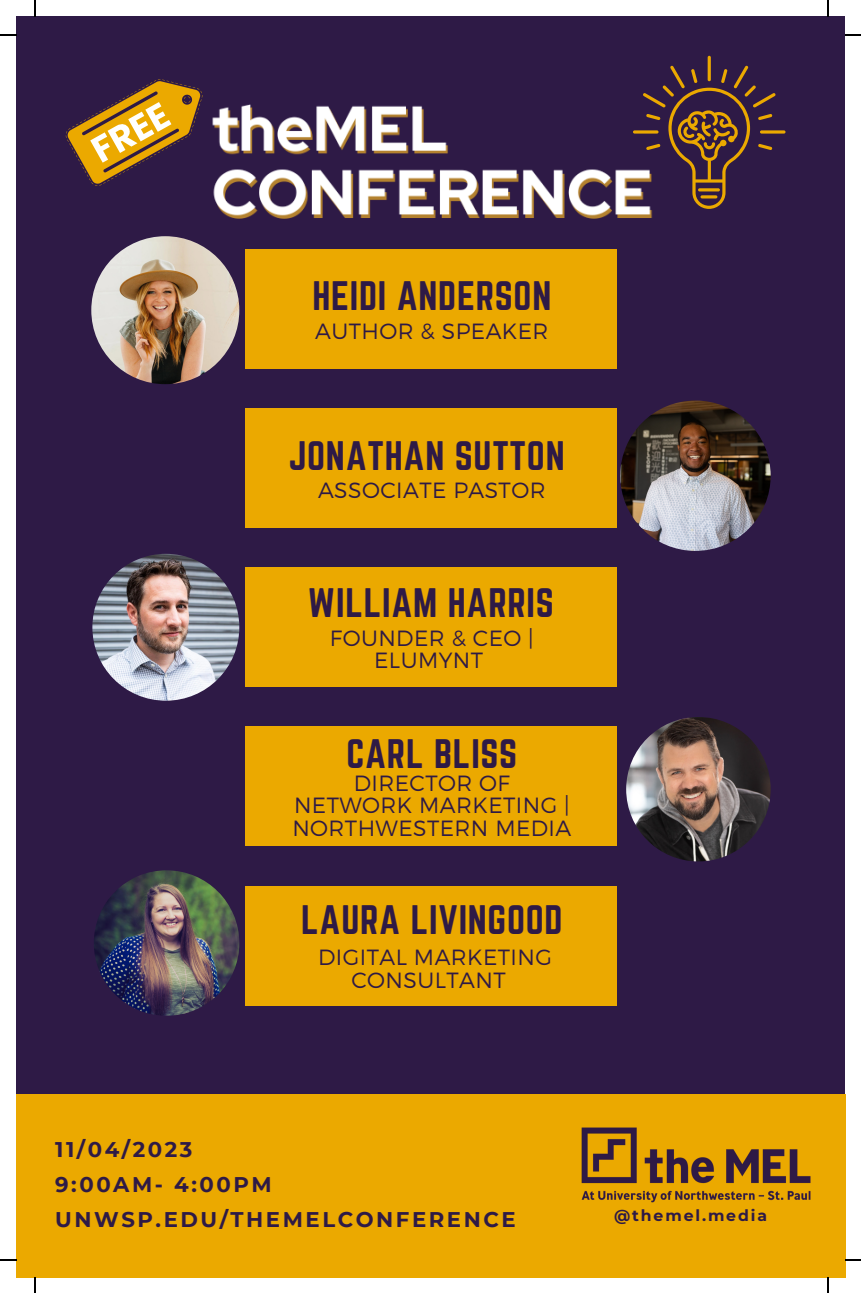
<style>
.page{position:relative;width:861px;height:1293px;background:#fff}
.page>*{position:absolute;margin:0;border:0;box-sizing:border-box;transform-origin:0 0}
.t1{font:36px "Norwester";letter-spacing:.02em;color:#2e1a46}
.t2{font:300 22px/22.4px "Montserrat";letter-spacing:.02em;color:#2e1a46;text-align:center}
.t3{font:700 21.2px "Montserrat";letter-spacing:.12em;color:#2e1a46}
.t4{font:700 15.6px "Montserrat";letter-spacing:.12em;color:#2e1a46}
</style>
<div class="page">
<div style="left:16px;top:16px;width:828px;height:1260px;background:#2e1a46"></div>
<div style="left:16px;top:1094px;width:828px;height:182px;background:#eba900"></div>
<img style="left:202px;top:95px;width:451px;height:124px">
<svg style="left:66px;top:79px;width:136px;height:107px"></svg>
<svg style="left:632px;top:56px;width:153px;height:153px"></svg>
<img style="left:581px;top:1127px;width:230px;height:76px">
<div style="left:246px;top:885px;width:370px;height:120px;background:#eba900"></div>
<div style="left:246px;top:726px;width:370px;height:120px;background:#eba900"></div>
<div style="left:246px;top:567px;width:370px;height:120px;background:#eba900"></div>
<div style="left:246px;top:408px;width:370px;height:120px;background:#eba900"></div>
<div style="left:246px;top:249px;width:370px;height:120px;background:#eba900"></div>
<img style="left:94px;top:870px;width:145px;height:145px;border-radius:50%">
<img style="left:625px;top:716px;width:145px;height:145px;border-radius:50%">
<img style="left:92px;top:553px;width:147px;height:147px;border-radius:50%">
<img style="left:620px;top:400px;width:150px;height:150px;border-radius:50%">
<img style="left:91px;top:236px;width:148px;height:148px;border-radius:50%">
<svg style="left:34px;top:0;width:2px;height:16px"></svg>
<svg style="left:0;top:34px;width:16px;height:2px"></svg>
<svg style="left:827px;top:0;width:1px;height:16px"></svg>
<svg style="left:844px;top:34px;width:16px;height:2px"></svg>
<svg style="left:34px;top:1276px;width:2px;height:16px"></svg>
<svg style="left:0;top:1259px;width:16px;height:1px"></svg>
<svg style="left:826px;top:1276px;width:2px;height:16px"></svg>
<svg style="left:844px;top:1258px;width:16px;height:2px"></svg>
<p class="t1" style="left:312px;top:274px;width:240px">HEIDI ANDERSON</p>
<p class="t2" style="left:315px;top:318px;width:234px">AUTHOR &amp; SPEAKER</p>
<p class="t1" style="left:288px;top:433px;width:277px">JONATHAN SUTTON</p>
<p class="t2" style="left:318px;top:477px;width:229px">ASSOCIATE PASTOR</p>
<p class="t1" style="left:308px;top:581px;width:247px">WILLIAM HARRIS</p>
<p class="t2" style="left:329px;top:625px;width:205px">FOUNDER &amp; CEO |</p>
<p class="t2" style="left:374px;top:648px;width:110px">ELUMYNT</p>
<p class="t1" style="left:346px;top:732px;width:172px">CARL BLISS</p>
<p class="t2" style="left:294px;top:770px;width:277px">DIRECTOR OF<br>NETWORK MARKETING |</p>
<p class="t2" style="left:292px;top:815px;width:280px">NORTHWESTERN MEDIA</p>
<p class="t1" style="left:301px;top:898px;width:263px">LAURA LIVINGOOD</p>
<p class="t2" style="left:318px;top:945px;width:235px">DIGITAL MARKETING<br>CONSULTANT</p>
<p class="t3" style="left:55px;top:1136px;width:139px">11/04/2023</p>
<p class="t3" style="left:55px;top:1170px;width:218px">9:00AM- 4:00PM</p>
<p class="t3" style="left:55px;top:1205px;width:461px">UNWSP.EDU/THEMELCONFERENCE</p>
<p class="t4" style="left:613px;top:1205px;width:154px">@themel.media</p>
</div>
